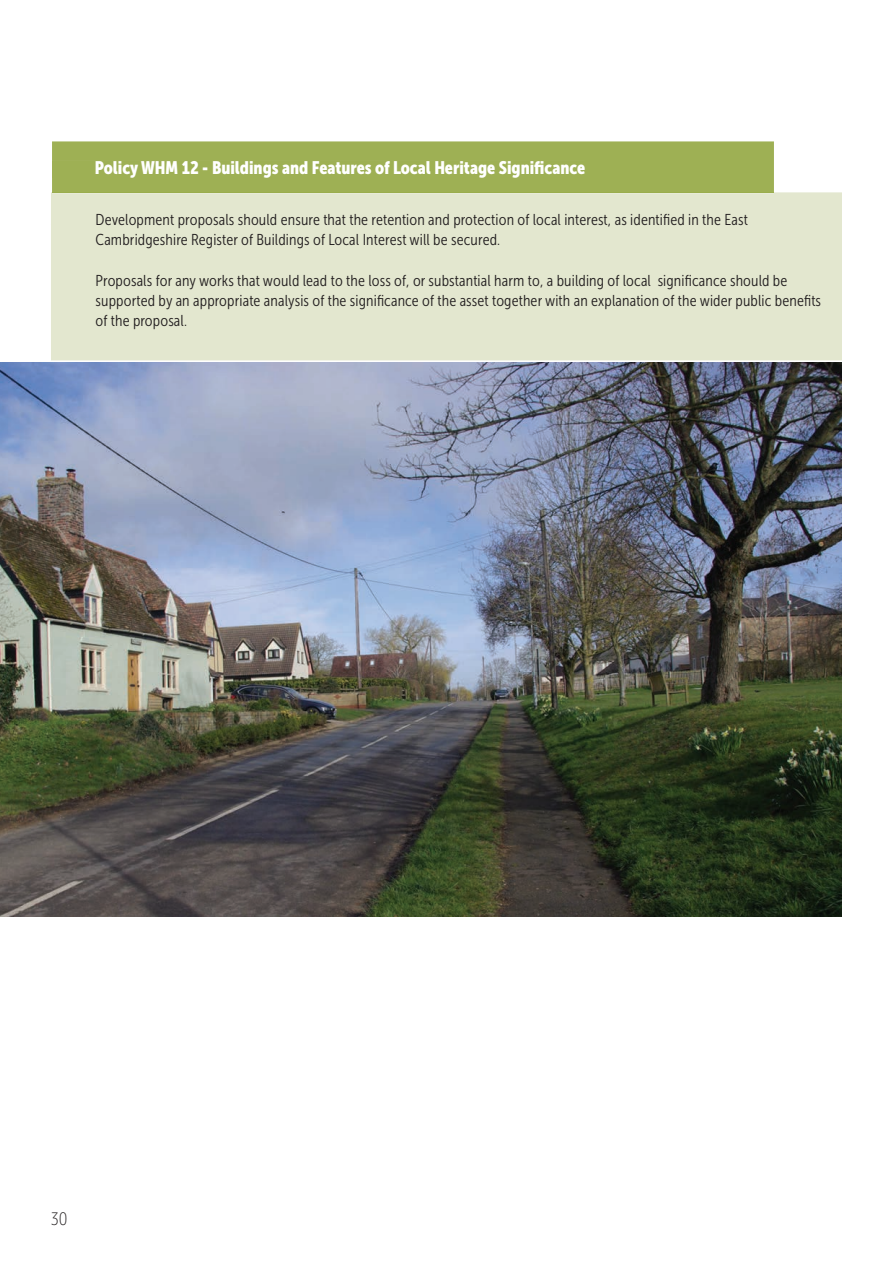
<style>
.page{position:relative;width:893px;height:1263px;background:#fff}
.page>*{position:absolute;margin:0;border:0;box-sizing:border-box;transform-origin:0 0}
.t1{font:18px "Museo Sans Cond 900";color:#fff}
.t2{font:18px "Museo Sans Cond 100";color:#231f20}
.t3{font:15.75px/20.2px "Museo Sans Cond 300";letter-spacing:.01em;color:#231f20}
</style>
<div class="page">
<div style="left:52px;top:141px;width:722px;height:51px;background:#9eb054"></div>
<div style="left:52px;top:161px;width:533px;height:17px;background:#9eb054"></div>
<div style="left:51px;top:192px;width:791px;height:168px;background:#e3e7cf"></div>
<hr style="left:52px;top:192px;width:722px;height:1px;background:#9aad4d">
<img style="left:0;top:363px;width:842px;height:553px">
<p class="t1" style="left:95px;top:161px;width:492px">Policy WHM 12 - Buildings and Features of Local Heritage Significance</p>
<p class="t3" style="left:96px;top:211px;width:654px">Development proposals should ensure that the retention and protection of local interest, as identified in the East<br>Cambridgeshire Register of Buildings of Local Interest will be secured.</p>
<p class="t3" style="left:96px;top:272px;width:727px">Proposals for any works that would lead to the loss of, or substantial harm to, a building of local significance should be supported by an appropriate analysis of the significance of the asset together with an explanation of the wider public benefits of the proposal.</p>
<p class="t2" style="left:51px;top:1212px;width:18px">30</p>
</div>
